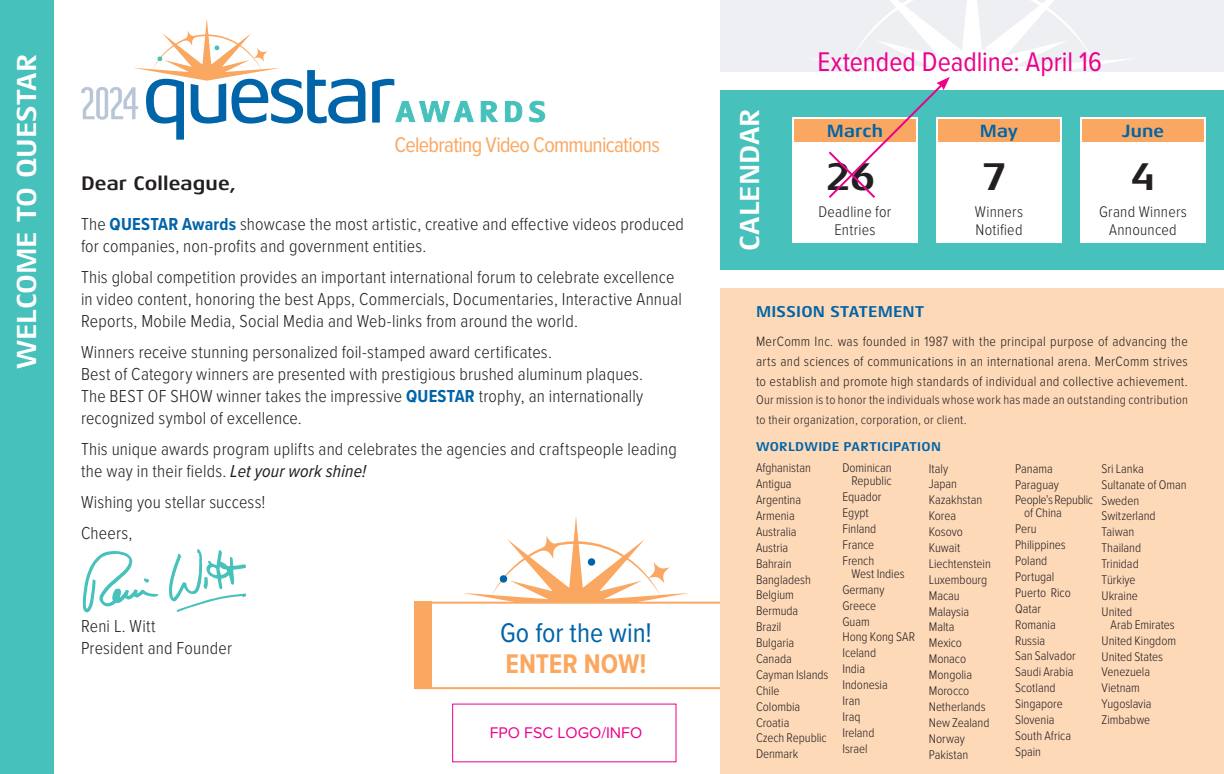
<style>
.page{position:relative;width:1224px;height:774px;background:#fff}
.page>*{position:absolute;margin:0;border:0;box-sizing:border-box;transform-origin:0 0}
.t1{font:700 40px "Aeonis LT Pro";color:#231f20}
.t2{font:700 28px "Aeonis LT Pro";letter-spacing:-.005em;color:#fff}
.t3{font:28px "Proxima Nova Cond";color:#ec008c}
.t4{font:28px "Proxima Nova Cond";color:#0064a8}
.t5{font:700 28px "Proxima Nova Cond";color:#faa861}
.t6{font:22px "Proxima Nova Cond";letter-spacing:-.03em;color:#faa861}
.t7{font:700 20px "Aeonis LT Pro";letter-spacing:.005em;color:#231f20}
.t8{font:300 18px/22px "Proxima Nova Cond";letter-spacing:.01em;color:#231f20}
.t9{font:700 18px "Aeonis LT Pro";letter-spacing:.01em;color:#0064a8}
.t10{font:300 16px/18px "Proxima Nova Cond";letter-spacing:.015em;color:#231f20;text-align:center}
.t11{font:700 16px "Aeonis LT Pro";letter-spacing:.015em;color:#0064a8}
.t12{font:16px "Proxima Nova";color:#ec008c}
.t13{font:300 14px/20px "Proxima Nova Cond";letter-spacing:.02em;color:#231f20;text-align:justify}
.t14{font:300 13px/15.8px "Proxima Nova Cond";color:#231f20}
.t15{font:300 13px/20px "Proxima Nova Cond";letter-spacing:.025em;color:#231f20}
.t16{font:700 13px "Aeonis LT Pro";letter-spacing:.025em;color:#0064a8}
.s1{font-weight:700;color:#0064a8}
.s2{font-weight:400;font-style:italic}
</style>
<div class="page">
<svg style="left:462px;top:517px;width:228px;height:85px"></svg>
<svg style="left:538px;top:535px;width:24px;height:24px"></svg>
<div style="left:414px;top:602px;width:333px;height:87px;background:#fff;border:2px solid #faa861"></div>
<div style="left:720px;top:90px;width:504px;height:180px;background:#47c1bb"></div>
<div style="left:0;top:0;width:54px;height:774px;background:#47c1bb"></div>
<img style="left:82px;top:549px;width:164px;height:64px">
<div style="left:414px;top:602px;width:18px;height:87px;background:#faa861"></div>
<div style="left:720px;top:288px;width:504px;height:486px;background:#fed9b8"></div>
<div style="left:720px;top:0;width:504px;height:72px;background:#edeff3"></div>
<div style="left:792px;top:117px;width:126px;height:126px;background:#fff"></div>
<div style="left:936px;top:117px;width:126px;height:126px;background:#fff"></div>
<div style="left:1080px;top:117px;width:126px;height:126px;background:#fff"></div>
<div style="left:793px;top:118px;width:124px;height:25px;background:#faa861"></div>
<div style="left:792px;top:117px;width:126px;height:27px;border:2px solid #fff"></div>
<div style="left:1081px;top:118px;width:124px;height:25px;background:#faa861"></div>
<div style="left:1080px;top:117px;width:126px;height:27px;border:2px solid #fff"></div>
<svg style="left:372px;top:79px;width:102px;height:44px"></svg>
<svg style="left:481px;top:101px;width:17px;height:21px"></svg>
<svg style="left:505px;top:101px;width:17px;height:21px"></svg>
<svg style="left:529px;top:101px;width:16px;height:22px"></svg>
<svg style="left:81px;top:18px;width:284px;height:122px"></svg>
<svg style="left:806px;top:0;width:332px;height:198px"></svg>
<h2 class="t2" style="left:11px;top:369px;width:317px;rotate:-90deg">WELCOME TO QUESTAR</h2>
<p class="t6" style="left:395px;top:128px;width:267px">Celebrating Video Communications</p>
<p class="t7" style="left:81px;top:172px;width:157px">Dear Colleague,</p>
<p class="t8" style="left:81px;top:212px;width:605px">The <span class="s1">QUESTAR Awards</span> showcase the most artistic, creative and effective videos produced for companies, non-profits and government entities.</p>
<p class="t8" style="left:81px;top:265px;width:603px">This global competition provides an important international forum to celebrate excellence in video content, honoring the best Apps, Commercials, Documentaries, Interactive Annual<br>Reports, Mobile Media, Social Media and Web-links from around the world.</p>
<p class="t8" style="left:81px;top:340px;width:564px">Winners receive stunning personalized foil-stamped award certificates.<br>Best of Category winners are presented with prestigious brushed aluminum plaques.<br>The BEST OF SHOW winner takes the impressive <span class="s1">QUESTAR</span> trophy, an internationally recognized symbol of excellence.</p>
<p class="t8" style="left:81px;top:437px;width:597px">This unique awards program uplifts and celebrates the agencies and craftspeople leading the way in their fields. <span class="s2">Let your work shine!</span></p>
<p class="t8" style="left:81px;top:486px;width:186px;line-height:31px">Wishing you stellar success!<br>Cheers,</p>
<p class="t8" style="left:81px;top:614px;width:153px">Reni L. Witt<br>President and Founder</p>
<h2 class="t4" style="left:500px;top:612px;width:153px">Go for the win!</h2>
<h2 class="t5" style="left:505px;top:643px;width:143px">ENTER NOW!</h2>
<p class="t12" style="left:490px;top:721px;width:154px">FPO FSC LOGO/INFO</p>
<h2 class="t2" style="left:734px;top:251px;width:144px;rotate:-90deg">CALENDAR</h2>
<h2 class="t3" style="left:818px;top:42px;width:286px">Extended Deadline: April 16</h2>
<p class="t9" style="left:827px;top:121px;width:58px">March</p>
<p class="t9" style="left:980px;top:121px;width:40px">May</p>
<p class="t9" style="left:1122px;top:121px;width:44px">June</p>
<h1 class="t1" style="left:825px;top:154px;width:52px">26</h1>
<p class="t10" style="left:819px;top:202px;width:74px">Deadline for<br>Entries</p>
<h1 class="t1" style="left:982px;top:154px;width:27px">7</h1>
<p class="t10" style="left:975px;top:202px;width:50px;text-align:left">Winners<br>Notified</p>
<h1 class="t1" style="left:1130px;top:154px;width:27px">4</h1>
<p class="t10" style="left:1099px;top:202px;width:89px">Grand Winners<br>Announced</p>
<p class="t11" style="left:756px;top:303px;width:170px">MISSION STATEMENT</p>
<p class="t13" style="left:756px;top:331px;width:433px">MerComm Inc. was founded in 1987 with the principal purpose of advancing the arts and sciences of communications in an international arena. MerComm strives to establish and promote high standards of individual and collective achievement.</p>
<p class="t15" style="left:756px;top:389px;width:434px">Our mission is to honor the individuals whose work has made an outstanding contribution to their organization, corporation, or client.</p>
<p class="t16" style="left:756px;top:440px;width:187px">WORLDWIDE PARTICIPATION</p>
<p class="t14" style="left:756px;top:459px;width:74px">Afghanistan<br>Antigua<br>Argentina<br>Armenia<br>Australia<br>Austria<br>Bahrain<br>Bangladesh<br>Belgium<br>Bermuda<br>Brazil<br>Bulgaria<br>Canada<br>Cayman Islands<br>Chile<br>Colombia<br>Croatia<br>Czech Republic<br>Denmark</p>
<p class="t14" style="left:842px;top:461px;width:51px;line-height:13px;text-align:right">Dominican<br>Republic</p>
<p class="t14" style="left:929px;top:460px;width:64px">Italy<br>Japan<br>Kazakhstan<br>Korea<br>Kosovo<br>Kuwait<br>Liechtenstein<br>Luxembourg<br>Macau<br>Malaysia<br>Malta<br>Mexico<br>Monaco<br>Mongolia<br>Morocco<br>Netherlands<br>New Zealand<br>Norway<br>Pakistan</p>
<p class="t14" style="left:1015px;top:460px;width:79px">Panama<br>Paraguay<br>People’s Republic</p>
<p class="t14" style="left:1102px;top:460px;width:87px">Sri Lanka<br>Sultanate of Oman<br>Sweden<br>Switzerland<br>Taiwan<br>Thailand<br>Trinidad<br>Türkiye<br>Ukraine<br>United</p>
<p class="t14" style="left:1102px;top:616px;width:76px;text-indent:9px">Arab Emirates<br>United Kingdom<br>United States<br>Venezuela<br>Vietnam<br>Yugoslavia<br>Zimbabwe</p>
<p class="t14" style="left:842px;top:488px;width:41px">Equador<br>Egypt<br>Finland<br>France<br>French</p>
<p class="t14" style="left:842px;top:565px;width:74px;text-indent:9px">West Indies<br>Germany<br>Greece<br>Guam<br>Hong Kong SAR<br>Iceland<br>India<br>Indonesia<br>Iran<br>Iraq<br>Ireland<br>Israel</p>
<p class="t14" style="left:1015px;top:505px;width:62px;text-indent:9px">of China<br>Peru<br>Philippines<br>Poland<br>Portugal<br>Puerto Rico<br>Qatar<br>Romania<br>Russia<br>San Salvador<br>Saudi Arabia<br>Scotland<br>Singapore<br>Slovenia<br>South Africa<br>Spain</p>
</div>
